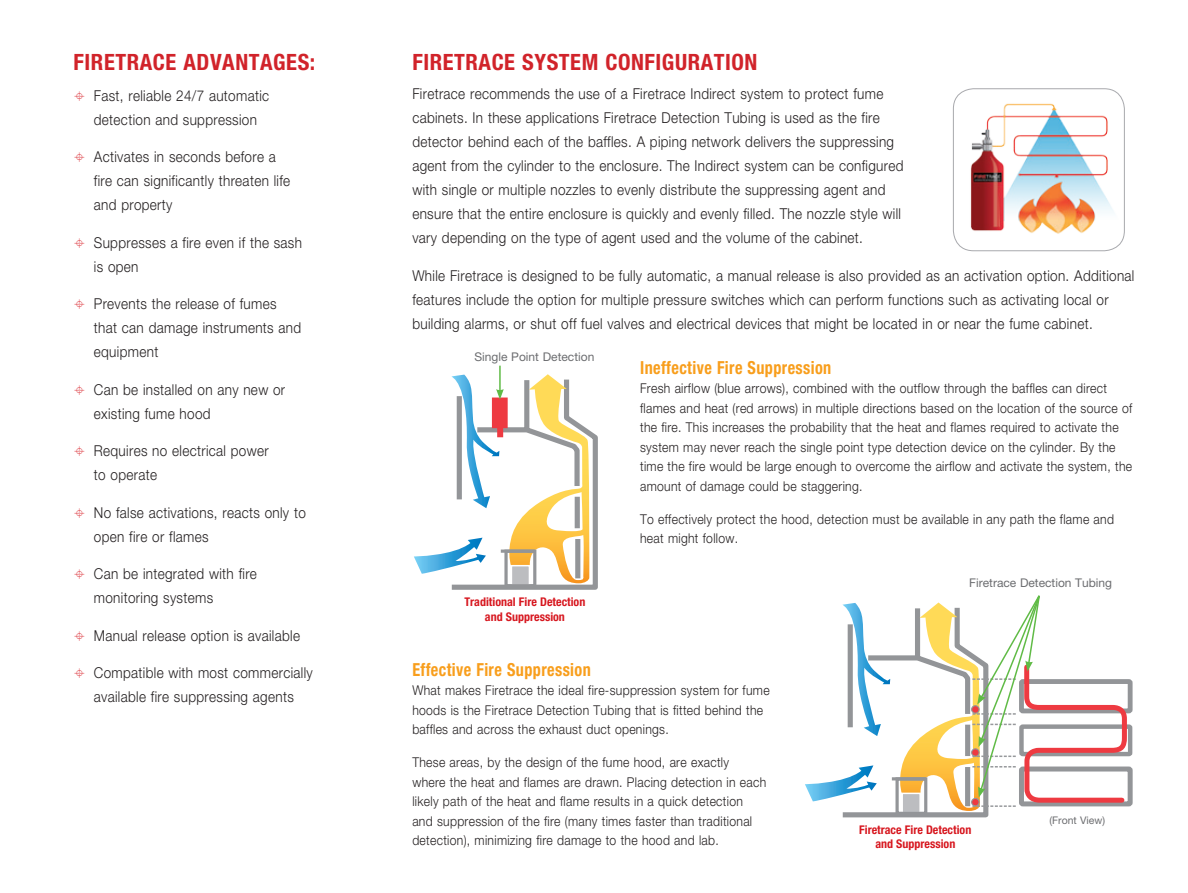
<style>
.page{position:relative;width:1188px;height:893px;background:#fff}
.page>*{position:absolute;margin:0;border:0;box-sizing:border-box;transform-origin:0 0}
.t1{font:700 condensed 22.5px "Helvetica Neue LT Std";letter-spacing:.025em;color:#d1232a}
.t2{font:700 condensed 18px "Helvetica Neue LT Std";letter-spacing:.025em;color:#f89e1c;scale:.9 1}
.t3{font:300 15px/24px "Helvetica Neue LT Std";letter-spacing:.025em;color:#231f20;scale:.9 1}
.t4{font:300 13.5px/19.5px "Helvetica Neue LT Std";letter-spacing:.025em;color:#231f20;scale:.9 1}
.t5{font:700 condensed 12px/14.4px "Helvetica Neue LT Std";color:#d7171f;text-align:center}
.t6{font:12px "Helvetica Neue LT Std";color:#6c6d70}
.t7{font:10.5px "Helvetica Neue LT Std";color:#6c6d70}
</style>
<div class="page">
<img style="left:953px;top:96px;width:172px;height:154px">
<hr style="left:499px;top:366px;width:2px;height:25px;background:#60bb46">
<svg style="left:414px;top:374px;width:184px;height:216px"></svg>
<div style="left:1019px;top:679px;width:114px;height:34px;border:5px solid #939598"></div>
<div style="left:1019px;top:724px;width:113px;height:32px;border:4px solid #939598"></div>
<div style="left:1019px;top:766px;width:114px;height:40px;border:5px solid #939598"></div>
<svg style="left:805px;top:595px;width:324px;height:223px"></svg>
<h1 class="t1" style="left:74px;top:48px;width:80px">Firetrace</h1>
<h1 class="t1" style="left:183px;top:48px;width:53px">Advanta</h1>
<h1 class="t1" style="left:273px;top:48px;width:44px">ges:</h1>
<p class="t3" style="left:94px;top:83px;width:196px">Fast, reliable 24/7 automatic detection and suppression</p>
<p class="t3" style="left:94px;top:145px;width:220px">Activates in seconds before a fire can significantly threaten life and property</p>
<p class="t3" style="left:94px;top:230px;width:233px">Suppresses a fire even if the sash is open</p>
<p class="t3" style="left:94px;top:292px;width:232px">Prevents the release of fumes that can damage instruments and equipment</p>
<p class="t3" style="left:94px;top:377px;width:214px">Can be installed on any new or existing fume hood</p>
<p class="t3" style="left:94px;top:439px;width:196px">Requires no electrical power to operate</p>
<p class="t3" style="left:94px;top:500px;width:237px">No false activations, reacts only to open fire or flames</p>
<p class="t3" style="left:94px;top:562px;width:183px">Can be integrated with fire monitoring systems</p>
<p class="t3" style="left:94px;top:623px;width:231px">Manual release option is available</p>
<p class="t3" style="left:94px;top:661px;width:245px">Compatible with most commercially available fire suppressing agents</p>
<h1 class="t1" style="left:412px;top:48px;width:347px">FIRETRACE SYSTEM CONFIGURATION</h1>
<p class="t3" style="left:412px;top:81px;width:547px">Firetrace recommends the use of a Firetrace Indirect system to protect fume cabinets. In these applications Firetrace Detection Tubing is used as the fire detector behind each of the baffles. A piping network delivers the suppressing agent from the cylinder to the enclosure. The Indirect system can be configured with single or multiple nozzles to evenly distribute the suppressing agent and ensure that the entire enclosure is quickly and evenly filled. The nozzle style will vary depending on the type of agent used and the volume of the cabinet.</p>
<p class="t3" style="left:412px;top:263px;width:804px">While Firetrace is designed to be fully automatic, a manual release is also provided as an activation option. Additional features include the option for multiple pressure switches which can perform functions such as activating local or building alarms, or shut off fuel valves and electrical devices that might be located in or near the fume cabinet.</p>
<p class="t6" style="left:475px;top:349px;width:121px">Single Point Detection</p>
<p class="t5" style="left:465px;top:595px;width:122px">Traditional Fire Detection and Suppression</p>
<p class="t2" style="left:640px;top:356px;width:214px">Ineffective Fire Suppression</p>
<p class="t4" style="left:640px;top:378px;width:548px">Fresh airflow (blue arrows), combined with the outflow through the baffles can direct flames and heat (red arrows) in multiple directions based on the location of the source of the fire. This increases the probability that the heat and flames required to activate the system may never reach the single point type detection device on the cylinder. By the time the fire would be large enough to overcome the airflow and activate the system, the amount of damage could be staggering.</p>
<p class="t4" style="left:640px;top:509px;width:528px">To effectively protect the hood, detection must be available in any path the flame and heat might follow.</p>
<p class="t6" style="left:969px;top:576px;width:144px">Firetrace Detection Tubing</p>
<p class="t2" style="left:412px;top:658px;width:200px">Effective Fire Suppression</p>
<p class="t4" style="left:412px;top:680px;width:398px">What makes Firetrace the ideal fire-suppression system for fume hoods is the Firetrace Detection Tubing that is fitted behind the baffles and across the exhaust duct openings.</p>
<p class="t4" style="left:412px;top:752px;width:395px">These areas, by the design of the fume hood, are exactly<br>where the heat and flames are drawn. Placing detection in each likely path of the heat and flame results in a quick detection and suppression of the fire (many times faster than traditional detection), minimizing fire damage to the hood and lab.</p>
<p class="t5" style="left:859px;top:822px;width:114px">Firetrace Fire Detection and Suppression</p>
<p class="t7" style="left:1049px;top:814px;width:57px">(Front View)</p>
</div>
